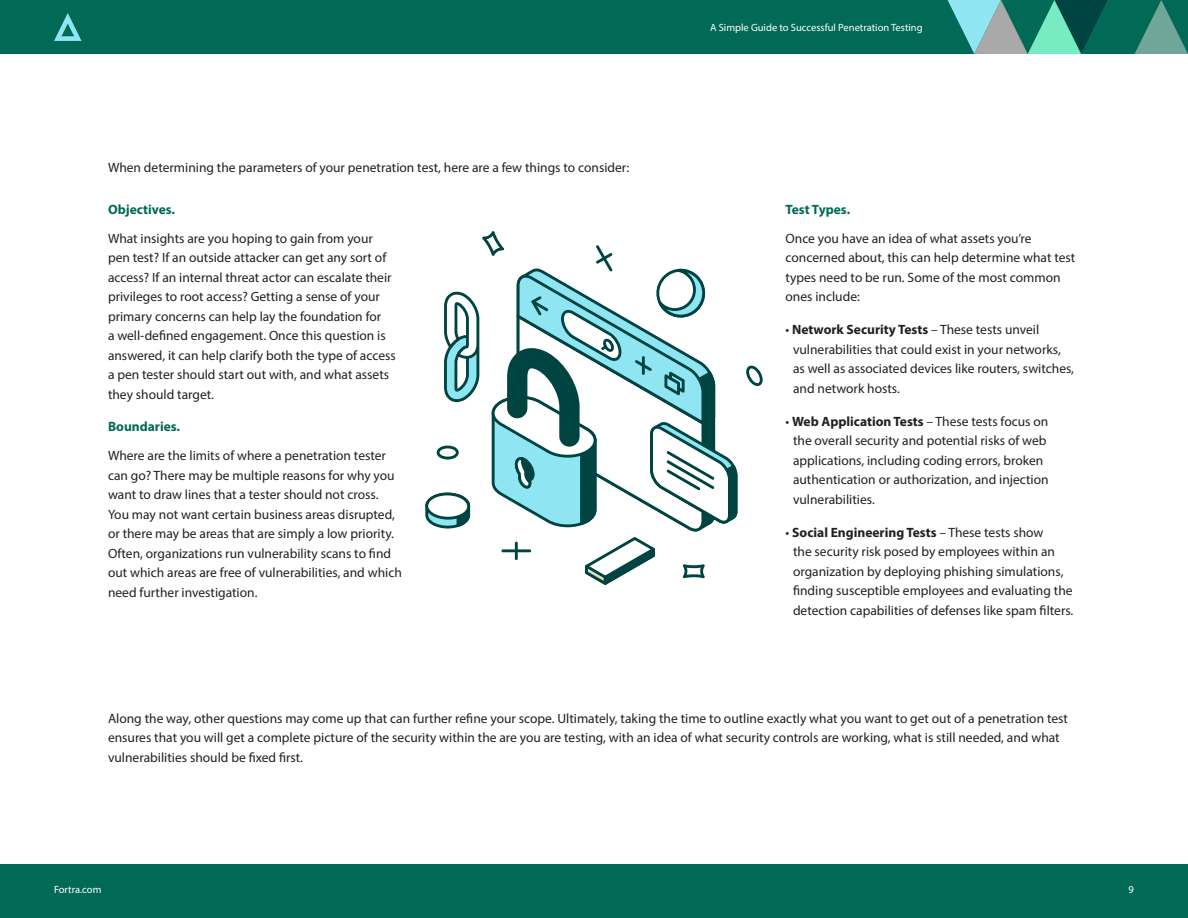
<style>
.page{position:relative;width:1188px;height:918px;background:#fff}
.page>*{position:absolute;margin:0;border:0;box-sizing:border-box;transform-origin:0 0}
.Body_-_Copy{font:13.5px/19.5px "Myriad Pro";color:#231f20}
.Body_-_Copy-2{font:700 13.5px "Myriad Pro";color:#006a56}
.t1{font:10.5px "Myriad Pro";color:#fff}
.s1{font-weight:700}
</style>
<div class="page">
<div style="left:0;top:864px;width:1188px;height:54px;background:#006a56"></div>
<div style="left:0;top:0;width:1188px;height:54px;background:#006a56"></div>
<svg style="left:54px;top:13px;width:28px;height:28px"></svg>
<svg style="left:948px;top:0;width:240px;height:54px"></svg>
<svg style="left:746px;top:365px;width:17px;height:21px"></svg>
<svg style="left:425px;top:231px;width:312px;height:354px"></svg>
<p class="Body_-_Copy" style="left:108px;top:158px;width:523px">When determining the parameters of your penetration test, here are a few things to consider:</p>
<p class="Body_-_Copy-2" style="left:108px;top:200px;width:69px">Objectives.</p>
<p class="Body_-_Copy" style="left:108px;top:228px;width:289px">What insights are you hoping to gain from your pen test? If an outside attacker can get any sort of access? If an internal threat actor can escalate their privileges to root access? Getting a sense of your primary concerns can help lay the foundation for<br>a well-defined engagement. Once this question is answered, it can help clarify both the type of access a pen tester should start out with, and what assets they should target.</p>
<p class="Body_-_Copy-2" style="left:108px;top:418px;width:74px">Boundaries.</p>
<p class="Body_-_Copy" style="left:108px;top:446px;width:295px">Where are the limits of where a penetration tester can go? There may be multiple reasons for why you want to draw lines that a tester should not cross.<br>You may not want certain business areas disrupted, or there may be areas that are simply a low priority.<br>Often, organizations run vulnerability scans to find out which areas are free of vulnerabilities, and which need further investigation.</p>
<p class="t1" style="left:710px;top:21px;width:214px">A Simple Guide to Successful Penetration Testing</p>
<p class="Body_-_Copy-2" style="left:786px;top:200px;width:66px">Test Types.</p>
<p class="Body_-_Copy" style="left:786px;top:228px;width:291px">Once you have an idea of what assets you’re concerned about, this can help determine what test types need to be run. Some of the most common ones include:</p>
<p class="Body_-_Copy" style="left:793px;top:320px;width:283px;text-indent:-8px">• <span class="s1">Network Security Tests</span> – These tests unveil vulnerabilities that could exist in your networks, as well as associated devices like routers, switches, and network hosts.</p>
<p class="Body_-_Copy" style="left:793px;top:411px;width:257px;text-indent:-8px">• <span class="s1">Web Application Tests</span> – These tests focus on the overall security and potential risks of web applications, including coding errors, broken authentication or authorization, and injection vulnerabilities.</p>
<p class="Body_-_Copy" style="left:793px;top:522px;width:282px;text-indent:-8px">• <span class="s1">Social Engineering Tests</span> – These tests show<br>the security risk posed by employees within an organization by deploying phishing simulations, finding susceptible employees and evaluating the detection capabilities of defenses like spam filters.</p>
<p class="Body_-_Copy" style="left:108px;top:708px;width:962px">Along the way, other questions may come up that can further refine your scope. Ultimately, taking the time to outline exactly what you want to get out of a penetration test ensures that you will get a complete picture of the security within the are you are testing, with an idea of what security controls are working, what is still needed, and what vulnerabilities should be fixed first.</p>
<p class="t1" style="left:54px;top:883px;width:49px">Fortra.com</p>
<p class="t1" style="left:1129px;top:883px;width:7px">9</p>
</div>
